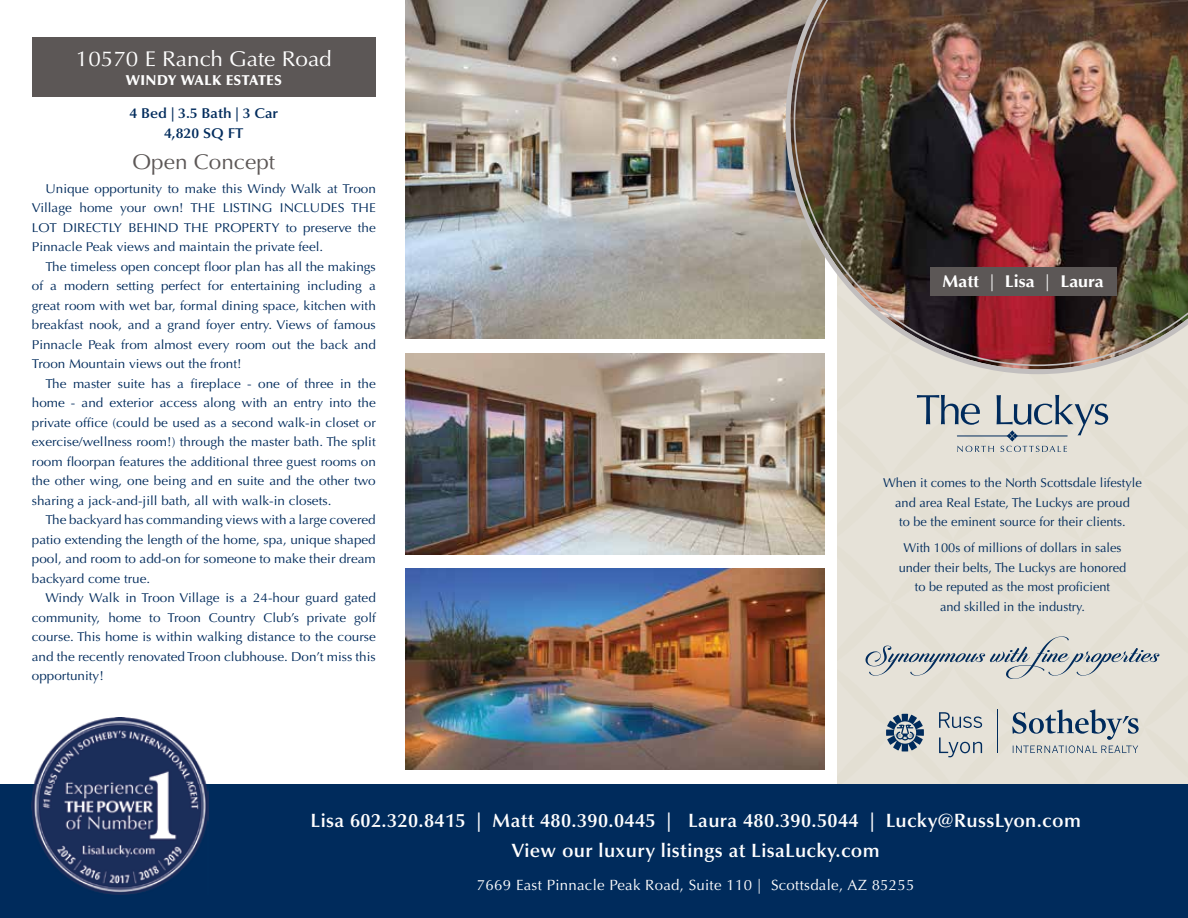
<style>
.page{position:relative;width:1188px;height:918px;background:#fff}
.page>*{position:absolute;margin:0;border:0;box-sizing:border-box;transform-origin:0 0}
.t1{font:21.3px "Optima";color:#fff;scale:1.05 1}
.t2{font:21.3px "Optima";color:#5c5756;scale:1.05 1}
.t3{font:600 19.35px/30px "Optima";letter-spacing:.02em;color:#fff;text-align:center}
.t4{font:700 16.95px "Optima";color:#fff;scale:1.05 1}
.t5{font:14.85px "Optima";letter-spacing:.02em;color:#fff}
.t6{font:600 14.25px/19.5px "Optima";color:#002b5c;text-align:center;scale:1.05 1}
.t7{font:900 14.25px "Optima";letter-spacing:.03em;color:#fff}
.t8{font:12.9px/19.5px "Optima";color:#002b5c;text-align:justify;scale:1.05 1}
.t9{font:12.9px/19.5px "Optima";color:#002b5c;text-align:center}
.s1{font-weight:400}
</style>
<div class="page">
<img style="left:405px;top:0;width:381px;height:338px">
<img style="left:794px;top:0;width:394px;height:366px">
<div style="left:0;top:784px;width:1188px;height:134px;background:#002b5c"></div>
<svg style="left:837px;top:230px;width:351px;height:554px;background:#c1b9b1"></svg>
<img style="left:32px;top:718px;width:176px;height:176px">
<div style="left:32px;top:38px;width:344px;height:59px;background:#5c5756"></div>
<img style="left:405px;top:569px;width:419px;height:201px">
<img style="left:405px;top:353px;width:419px;height:201px">
<h1 class="t1" style="left:76px;top:46px;width:245px">10570 E Ranch Gate Road</h1>
<p class="t7" style="left:126px;top:72px;width:158px">WINDY WALK ESTATES</p>
<p class="t6" style="left:130px;top:104px;width:143px">4 Bed | 3.5 Bath | 3 Car<br>4,820 SQ FT</p>
<h1 class="t2" style="left:133px;top:149px;width:137px">Open Concept</h1>
<p class="t8" style="left:32px;top:179px;width:329px;text-indent:14px">Unique opportunity to make this Windy Walk at Troon Village home your own! THE LISTING INCLUDES THE LOT DIRECTLY BEHIND THE PROPERTY to preserve the Pinnacle Peak views and maintain the private feel.</p>
<p class="t8" style="left:32px;top:257px;width:329px;text-indent:14px">The timeless open concept floor plan has all the makings of a modern setting perfect for entertaining including a great room with wet bar, formal dining space, kitchen with breakfast nook, and a grand foyer entry. Views of famous Pinnacle Peak from almost every room out the back and Troon Mountain views out the front!</p>
<p class="t8" style="left:32px;top:374px;width:329px;text-indent:14px">The master suite has a fireplace - one of three in the home - and exterior access along with an entry into the private office (could be used as a second walk-in closet or exercise/wellness room!) through the master bath. The split room floorpan features the additional three guest rooms on the other wing, one being and en suite and the other two sharing a jack-and-jill bath, all with walk-in closets.</p>
<p class="t8" style="left:32px;top:510px;width:329px;text-indent:14px">The backyard has commanding views with a large covered patio extending the length of the home, spa, unique shaped pool, and room to add-on for someone to make their dream backyard come true.</p>
<p class="t8" style="left:32px;top:588px;width:329px;text-indent:14px">Windy Walk in Troon Village is a 24-hour guard gated community, home to Troon Country Club’s private golf course. This home is within walking distance to the course and the recently renovated Troon clubhouse. Don’t miss this opportunity!</p>
<h3 class="t4" style="left:943px;top:271px;width:155px">Matt <span class="s1">|</span> Lisa <span class="s1">|</span> Laura</h3>
<p class="t9" style="left:883px;top:473px;width:260px">When it comes to the North Scottsdale lifestyle and area Real Estate, The Luckys are proud<br>to be the eminent source for their clients.</p>
<p class="t9" style="left:899px;top:538px;width:229px">With 100s of millions of dollars in sales under their belts, The Luckys are honored to be reputed as the most proficient<br>and skilled in the industry.</p>
<h2 class="t3" style="left:311px;top:805px;width:772px">Lisa 602.320.8415 | Matt 480.390.0445 | Laura 480.390.5044 | Lucky@RussLyon.com<br>View our luxury listings at LisaLucky.com</h2>
<p class="t5" style="left:477px;top:876px;width:439px">7669 East Pinnacle Peak Road, Suite 110 | Scottsdale, AZ 85255</p>
</div>
